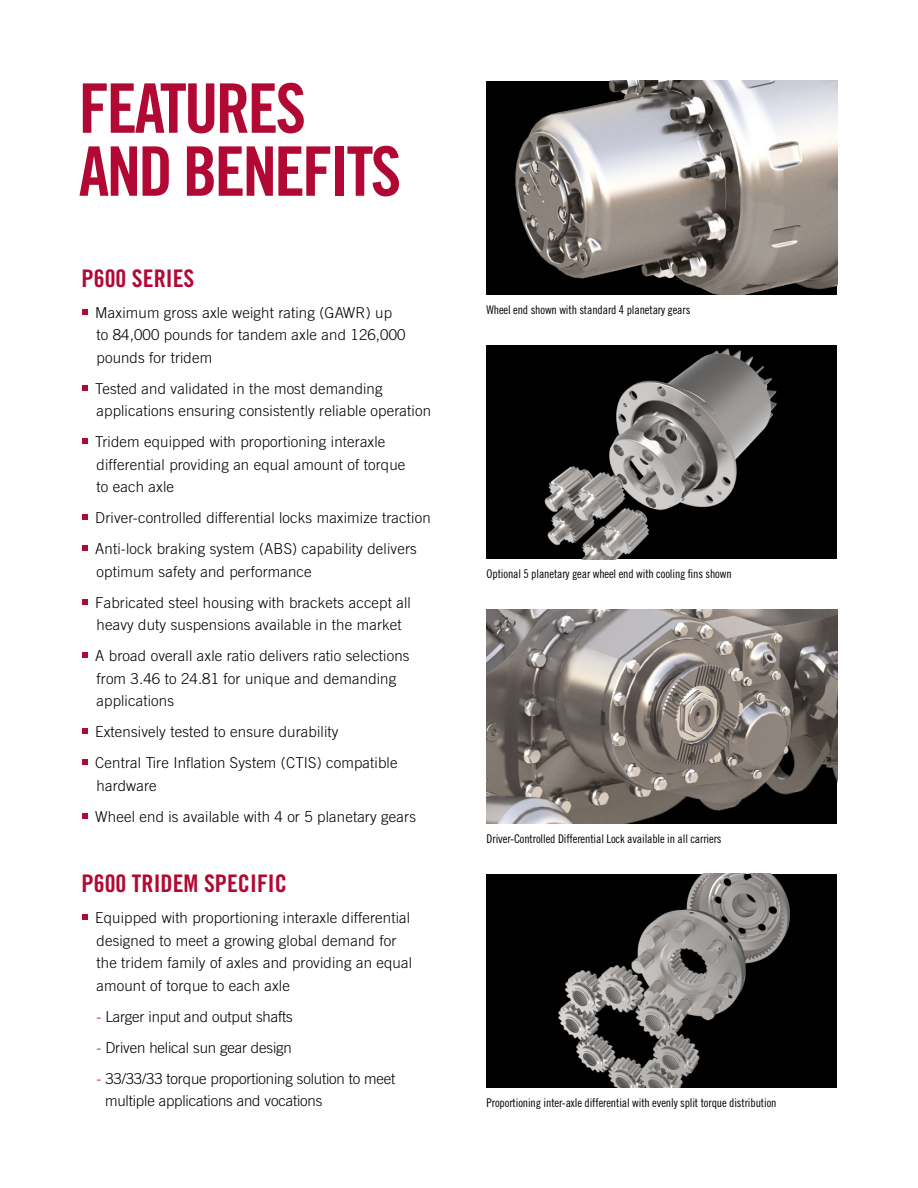
<style>
.page{position:relative;width:918px;height:1188px;background:#fff}
.page>*{position:absolute;margin:0;border:0;box-sizing:border-box;transform-origin:0 0}
.t1{font:68.4px/63px "Trade Gothic LT Std Bd Cn 20";letter-spacing:-.04em;color:#b10933}
.t2{font:24.15px "Trade Gothic LT Std Bd Cn 20";color:#b10933}
.t3{font:300 15px/22.5px "Trade Gothic";letter-spacing:.01em;color:#000}
.t4{font:300 15px/22.5px "Trade Gothic";letter-spacing:-.01em;color:#000}
.t5{font:12px "Trade Gothic LT Std Cn 18";letter-spacing:-.01em;color:#000}
.s1{color:#b10933}
</style>
<div class="page">
<svg style="left:82px;top:309px;width:5px;height:6px"></svg>
<svg style="left:82px;top:385px;width:5px;height:6px"></svg>
<svg style="left:82px;top:438px;width:5px;height:6px"></svg>
<svg style="left:82px;top:514px;width:5px;height:6px"></svg>
<svg style="left:82px;top:545px;width:5px;height:6px"></svg>
<svg style="left:82px;top:599px;width:5px;height:6px"></svg>
<svg style="left:82px;top:652px;width:5px;height:6px"></svg>
<svg style="left:82px;top:728px;width:5px;height:6px"></svg>
<svg style="left:82px;top:759px;width:5px;height:6px"></svg>
<svg style="left:82px;top:813px;width:5px;height:6px"></svg>
<svg style="left:82px;top:915px;width:5px;height:5px"></svg>
<div style="left:487px;top:874px;width:350px;height:214px;background:#000"></div>
<img style="left:558px;top:874px;width:232px;height:214px">
<img style="left:487px;top:81px;width:350px;height:214px">
<div style="left:487px;top:345px;width:350px;height:214px;background:#000"></div>
<img style="left:544px;top:348px;width:233px;height:211px">
<img style="left:487px;top:610px;width:350px;height:214px">
<h1 class="t1" style="left:79px;top:76px;width:324px">FEATURES<br>AND BENEFITS</h1>
<h2 class="t2" style="left:82px;top:263px;width:114px">P600 SERIES</h2>
<p class="t3" style="left:95px;top:301px;width:312px">Maximum gross axle weight rating (GAWR) up to 84,000 pounds for tandem axle and 126,000 pounds for tridem</p>
<p class="t3" style="left:95px;top:377px;width:337px">Tested and validated in the most demanding applications ensuring consistently reliable operation</p>
<p class="t3" style="left:95px;top:430px;width:312px">Tridem equipped with proportioning interaxle differential providing an equal amount of torque to each axle</p>
<p class="t3" style="left:95px;top:502px;width:337px;line-height:31px">Driver-controlled differential locks maximize traction<br>Anti-lock braking system (ABS) capability delivers</p>
<p class="t3" style="left:95px;top:556px;width:317px;line-height:31px">optimum safety and performance<br>Fabricated steel housing with brackets accept all</p>
<p class="t3" style="left:95px;top:609px;width:316px;line-height:31px">heavy duty suspensions available in the market<br>A broad overall axle ratio delivers ratio selections</p>
<p class="t3" style="left:97px;top:667px;width:301px">from 3.46 to 24.81 for unique and demanding applications</p>
<p class="t3" style="left:95px;top:716px;width:304px;line-height:31px">Extensively tested to ensure durability<br>Central Tire Inflation System (CTIS) compatible</p>
<p class="t3" style="left:95px;top:770px;width:322px;line-height:31px">hardware<br>Wheel end is available with 4 or 5 planetary gears</p>
<h2 class="t2" style="left:82px;top:869px;width:207px">P600 TRIDEM SPECIFIC</h2>
<p class="t3" style="left:95px;top:907px;width:318px">Equipped with proportioning interaxle differential designed to meet a growing global demand for the tridem family of axles and providing an equal amount of torque to each axle</p>
<p class="t4" style="left:97px;top:1005px;width:198px"><span class="s1">-</span> Larger input and output shafts</p>
<p class="t4" style="left:97px;top:1036px;width:197px"><span class="s1">-</span> Driven helical sun gear design</p>
<p class="t4" style="left:105px;top:1067px;width:292px;text-indent:-9px"><span class="s1">-</span> 33/33/33 torque proportioning solution to meet multiple applications and vocations</p>
<p class="t5" style="left:487px;top:303px;width:205px">Wheel end shown with standard 4 planetary gears</p>
<p class="t5" style="left:487px;top:567px;width:247px">Optional 5 planetary gear wheel end with cooling fins shown</p>
<p class="t5" style="left:487px;top:831px;width:236px">Driver-Controlled Differential Lock available in all carriers</p>
<p class="t5" style="left:487px;top:1096px;width:291px">Proportioning inter-axle differential with evenly split torque distribution</p>
</div>
